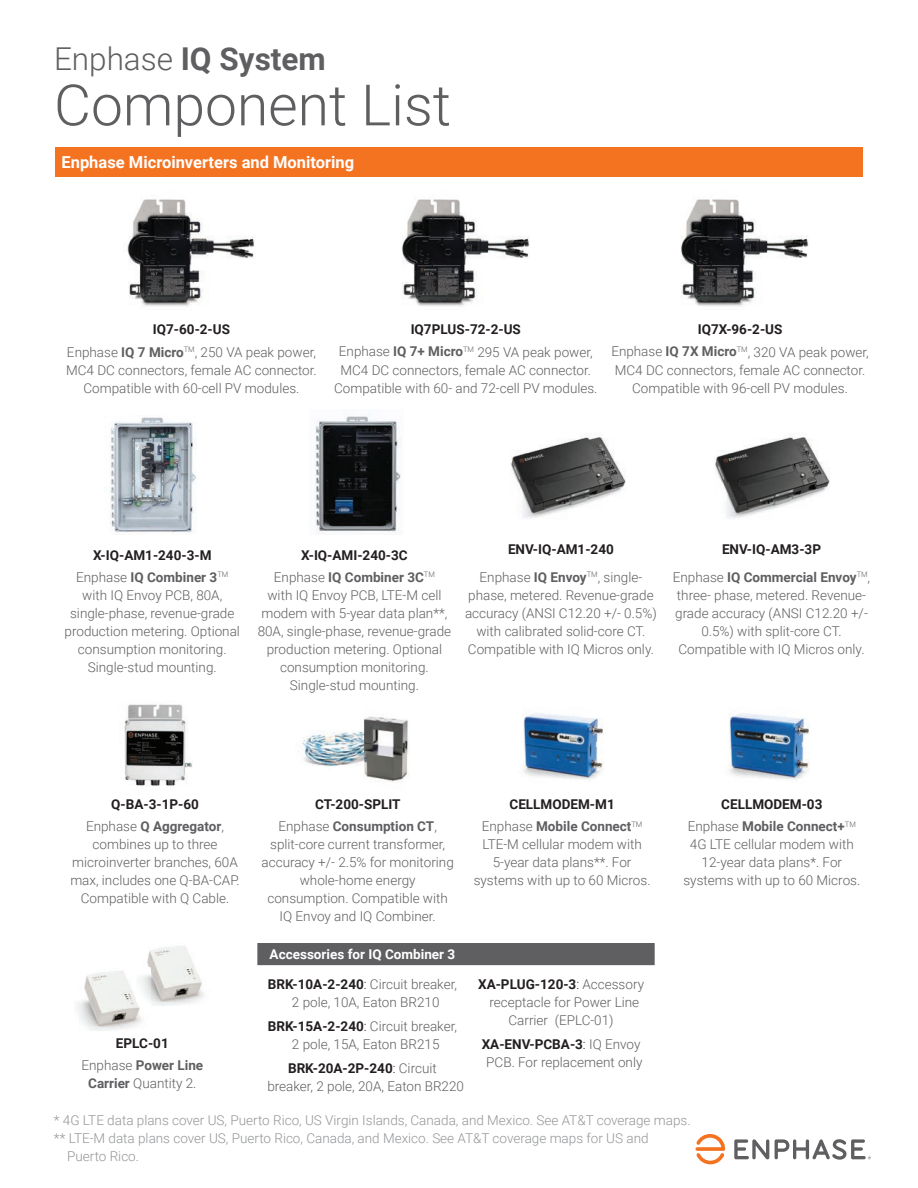
<style>
.page{position:relative;width:918px;height:1188px;background:#fff}
.page>*{position:absolute;margin:0;border:0;box-sizing:border-box;transform-origin:0 0}
.t1{font:300 57px "Roboto";color:#5f5f62}
.t2{font:700 31.5px "Roboto";color:#5f5f62}
.t3{font:700 16.5px "Roboto";color:#fff}
.t4{font:300 13.5px/18px "Roboto";color:#5f5f62;text-align:center}
.t5{font:300 13.5px "Roboto";color:#939598}
.t6{font:700 13.5px "Roboto";color:#231f20}
.t7{font:700 13.5px/29.5px "Roboto";color:#fff}
.t8{font:700 13.5px/22.2px "Roboto";color:#5f5f62;text-align:center}
.s1{font-weight:300}
.s2{font-weight:700}
.s3{color:#231f20}
.s4{font-weight:300;color:#231f20}
.s5{font-weight:300;color:#5f5f62}
.s6{font-weight:700;color:#231f20}
</style>
<div class="page">
<img style="left:123px;top:704px;width:70px;height:82px">
<div style="left:56px;top:147px;width:807px;height:30px;background:#f47321"></div>
<svg style="left:696px;top:1134px;width:29px;height:30px"></svg>
<svg style="left:734px;top:1139px;width:35px;height:20px"></svg>
<svg style="left:775px;top:1139px;width:96px;height:21px"></svg>
<img style="left:511px;top:436px;width:115px;height:82px">
<img style="left:302px;top:716px;width:107px;height:66px">
<img style="left:523px;top:713px;width:81px;height:67px">
<img style="left:147px;top:946px;width:57px;height:60px">
<img style="left:77px;top:971px;width:65px;height:60px">
<img style="left:137px;top:968px;width:13px;height:38px">
<img style="left:715px;top:436px;width:115px;height:82px">
<div style="left:257px;top:943px;width:398px;height:22px;background:#5f5f62"></div>
<img style="left:729px;top:713px;width:81px;height:67px">
<img style="left:110px;top:417px;width:87px;height:116px">
<img style="left:127px;top:199px;width:128px;height:108px">
<img style="left:402px;top:199px;width:128px;height:107px">
<img style="left:681px;top:199px;width:128px;height:107px">
<img style="left:314px;top:414px;width:87px;height:119px">
<h2 class="t2" style="left:54px;top:37px;width:273px"><span class="s1">Enphase</span> IQ System</h2>
<h1 class="t1" style="left:54px;top:65px;width:399px">Component List</h1>
<p class="t3" style="left:62px;top:151px;width:294px">Enphase Microinverters and Monitoring</p>
<p class="t6" style="left:153px;top:320px;width:79px">IQ7-60-2-US</p>
<p class="t6" style="left:411px;top:320px;width:112px">IQ7PLUS-72-2-US</p>
<p class="t6" style="left:698px;top:320px;width:86px">IQ7X-96-2-US</p>
<p class="t4" style="left:66px;top:342px;width:252px">Enphase <span class="s2">IQ 7 Micro</span><sup>TM</sup>, 250 VA peak power,<br>MC4 DC connectors, female AC connector.<br>Compatible with 60-cell PV modules.</p>
<p class="t4" style="left:334px;top:342px;width:265px">Enphase <span class="s2">IQ 7+ Micro</span><sup>TM</sup> 295 VA peak power,<br>MC4 DC connectors, female AC connector.<br>Compatible with 60- and 72-cell PV modules.</p>
<p class="t4" style="left:611px;top:342px;width:259px">Enphase <span class="s2">IQ 7X Micro</span><sup>TM</sup>, 320 VA peak power,<br>MC4 DC connectors, female AC connector.<br>Compatible with 96-cell PV modules.</p>
<p class="t6" style="left:93px;top:545px;width:120px">X-IQ-AM1-240-3-M</p>
<p class="t6" style="left:301px;top:545px;width:108px">X-IQ-AMI-240-3C</p>
<p class="t6" style="left:508px;top:539px;width:107px">ENV-IQ-AM1-240</p>
<p class="t6" style="left:722px;top:539px;width:101px">ENV-IQ-AM3-3P</p>
<p class="t4" style="left:65px;top:568px;width:177px">Enphase <span class="s2">IQ Combiner 3</span><sup>TM </sup>with IQ Envoy PCB, 80A, single-phase, revenue-grade production metering. Optional consumption monitoring.<br>Single-stud mounting.</p>
<p class="t4" style="left:258px;top:568px;width:195px">Enphase <span class="s2">IQ Combiner 3C</span><sup>TM<br></sup>with IQ Envoy PCB, LTE-M cell modem with 5-year data plan**,<br>80A, single-phase, revenue-grade production metering. Optional consumption monitoring.<br>Single-stud mounting.</p>
<p class="t4" style="left:465px;top:568px;width:193px">Enphase <span class="s2">IQ Envoy</span><sup>TM</sup>, single&shy;phase, metered. Revenue-grade accuracy (ANSI C12.20 +/- 0.5%) with calibrated solid-core CT.<br>Compatible with IQ Micros only.</p>
<p class="t4" style="left:673px;top:568px;width:199px">Enphase <span class="s2">IQ Commercial Envoy</span><sup>TM</sup>, three- phase, metered. Revenue&shy;grade accuracy (ANSI C12.20 +/-<br>0.5%) with split-core CT.<br>Compatible with IQ Micros only.</p>
<p class="t6" style="left:111px;top:795px;width:89px">Q-BA-3-1P-60</p>
<p class="t6" style="left:315px;top:795px;width:87px">CT-200-SPLIT</p>
<p class="t6" style="left:510px;top:795px;width:107px">CELLMODEM-M1</p>
<p class="t6" style="left:721px;top:795px;width:103px">CELLMODEM-03</p>
<p class="t4" style="left:70px;top:817px;width:171px">Enphase <span class="s2">Q Aggregator</span>, combines up to three microinverter branches, 60A max, includes one Q-BA-CAP.<br>Compatible with Q Cable.</p>
<p class="t4" style="left:262px;top:817px;width:194px">Enphase <span class="s2">Consumption CT</span>, split-core current transformer, accuracy +/- 2.5% for monitoring whole-home energy consumption. Compatible with<br>IQ Envoy and IQ Combiner.</p>
<p class="t4" style="left:474px;top:817px;width:178px">Enphase <span class="s2">Mobile Connect</span><sup>TM<br></sup>LTE-M cellular modem with<br>5-year data plans**. For systems with up to 60 Micros.</p>
<p class="t4" style="left:683px;top:817px;width:178px">Enphase <span class="s2">Mobile Connect+</span><sup>TM<br></sup>4G LTE cellular modem with<br>12-year data plans*. For systems with up to 60 Micros.</p>
<p class="t7" style="left:268px;top:939px;width:191px">Accessories for IQ Combiner 3<br><span class="s3">BRK-10A-2-240</span><span class="s4">:</span> <span class="s5">Circuit breaker,</span></p>
<p class="t4" style="left:268px;top:989px;width:191px;line-height:24px">2 pole, 10A, Eaton BR210<br><span class="s6">BRK-15A-2-240</span><span class="s3">:</span> Circuit breaker,</p>
<p class="t4" style="left:288px;top:1031px;width:153px;line-height:24px;text-align:left">2 pole, 15A, Eaton BR215<br><span class="s6">BRK-20A-2P-240</span><span class="s3">:</span> Circuit</p>
<p class="t4" style="left:267px;top:1076px;width:198px">breaker, 2 pole, 20A, Eaton BR220</p>
<p class="t4" style="left:478px;top:974px;width:168px"><span class="s6">XA-PLUG-120-3</span><span class="s3">:</span> Accessory receptacle for Power Line<br>Carrier (EPLC-01)</p>
<p class="t4" style="left:482px;top:1034px;width:162px"><span class="s6">XA-ENV-PCBA-3</span><span class="s3">:</span> IQ Envoy<br>PCB. For replacement only</p>
<p class="t8" style="left:81px;top:1032px;width:123px"><span class="s3">EPLC-01<br></span><span class="s1">Enphase</span> Power Line</p>
<p class="t4" style="left:88px;top:1074px;width:110px"><span class="s2">Carrier</span> Quantity 2.</p>
<p class="t5" style="left:54px;top:1111px;width:638px">* 4G LTE data plans cover US, Puerto Rico, US Virgin Islands, Canada, and Mexico. See AT&amp;T coverage maps.</p>
<p class="t5" style="left:54px;top:1129px;width:596px">** LTE-M data plans cover US, Puerto Rico, Canada, and Mexico. See AT&amp;T coverage maps for US and</p>
<p class="t5" style="left:67px;top:1147px;width:73px">Puerto Rico.</p>
</div>
